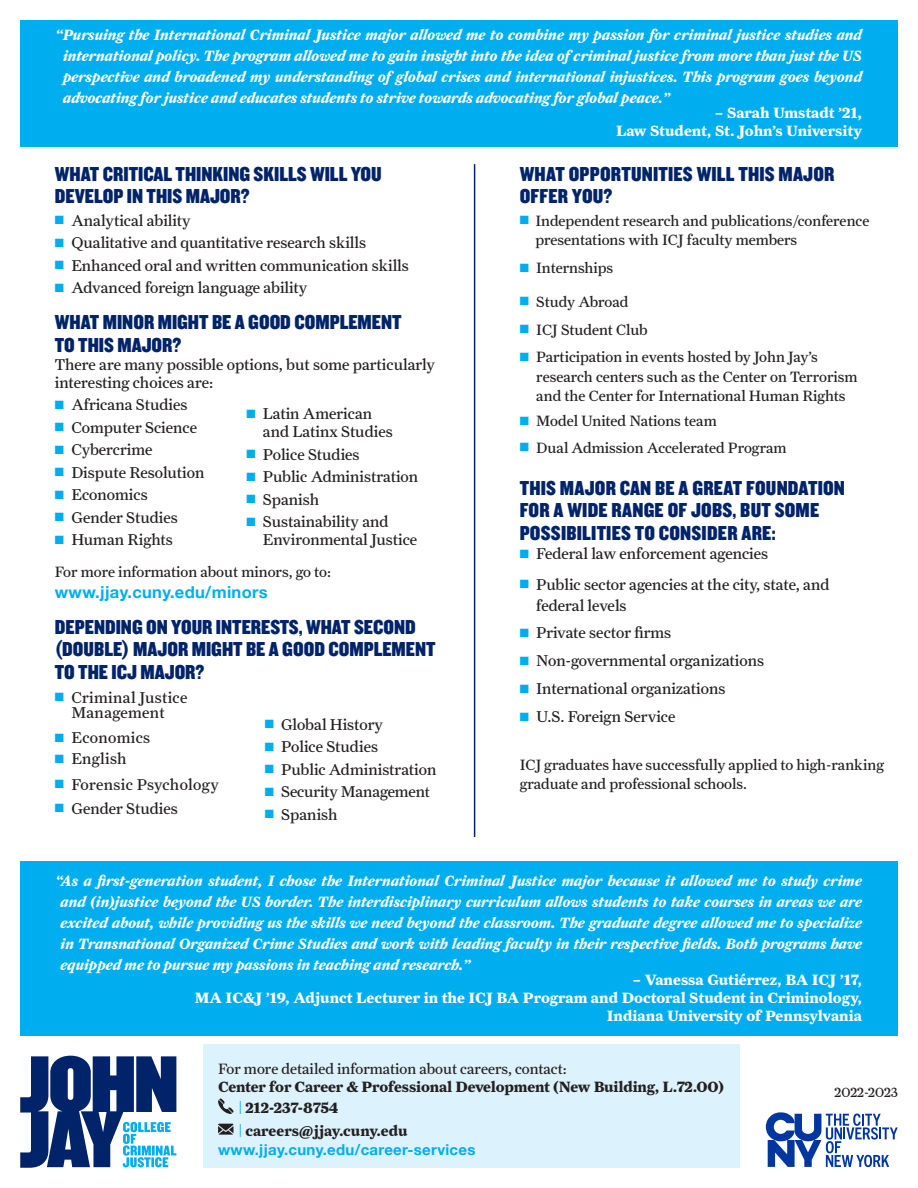
<style>
.page{position:relative;width:918px;height:1188px;background:#fff}
.page>*{position:absolute;margin:0;border:0;box-sizing:border-box;transform-origin:0 0}
.Question_Heads{font:21px/22.5px "Knockout 70 Full Welterwt";color:#002369}
._10_5_pt_Farnham{font:700 16.5px "Helvetica Neue";letter-spacing:.02em;color:#00aeef}
._10_5_pt_Farnham-2{font:15.75px/18px "Farnham Text Regular LF";color:#231f20}
.Question_Heads-2{font:15.75px/18px "Farnham Text Regular LF";color:#231f20}
.Question_Heads-3{font:15.75px/15px "Farnham Text Regular LF";letter-spacing:.02em;color:#231f20;text-align:center}
.t1{font:15px/21px "Farnham Text Bold Ital LF";color:#fff;text-align:justify}
._10_5_pt_Farnham-3{font:15px/19.5px "Farnham Text Regular LF";color:#231f20}
.t2{font:15px/18px "Farnham Text Bold LF";color:#fff;text-align:right}
.t3{font:15px "Farnham Text Bold LF";letter-spacing:-.01em;color:#231f20}
.Question_Heads-4{font:15px/19.5px "Farnham Text Regular LF";color:#231f20}
.t4{font:700 15px "Helvetica Neue";letter-spacing:.02em;color:#00aeef}
.t5{font:13.5px "Farnham Text Regular LF";letter-spacing:.01em;color:#231f20}
.s1{color:#00aeef}
.s2{font-size:15px}
.s3{font-family:"Farnham Text Regular LF";color:#00aeef}
</style>
<div class="page">
<div style="left:20px;top:20px;width:878px;height:127px;background:#00aeef"></div>
<div style="left:20px;top:861px;width:878px;height:175px;background:#00aeef"></div>
<hr style="left:474px;top:164px;width:1px;height:673px;background:#002369">
<div style="left:203px;top:1044px;width:536px;height:124px;background:#dcf2fc"></div>
<svg style="left:766px;top:1112px;width:132px;height:55px"></svg>
<svg style="left:20px;top:1056px;width:156px;height:112px"></svg>
<svg style="left:218px;top:1098px;width:16px;height:16px"></svg>
<svg style="left:218px;top:1124px;width:15px;height:11px"></svg>
<p class="t1" style="left:63px;top:24px;width:801px;text-indent:-7px">“Pursuing the International Criminal Justice major allowed me to combine my passion for criminal justice studies and international policy. The program allowed me to gain insight into the idea of criminal justice from more than just the US perspective and broadened my understanding of global crises and international injustices. This program goes beyond advocating for justice and educates students to strive towards advocating for global peace.”</p>
<p class="t2" style="left:616px;top:103px;width:247px">– Sarah Umstadt ’21,<br>Law Student, St. John’s University</p>
<p class="Question_Heads" style="left:55px;top:162px;width:328px">WHAT CRITICAL THINKING SKILLS WILL YOU<br>DEVELOP IN THIS MAJOR?</p>
<p class="Question_Heads-2" style="left:55px;top:211px;width:137px"><span class="s1">■</span> Analytical ability</p>
<p class="Question_Heads-2" style="left:55px;top:234px;width:313px"><span class="s1">■</span> Qualitative and quantitative research skills</p>
<p class="_10_5_pt_Farnham-2" style="left:55px;top:256px;width:356px"><span class="s1">■</span> Enhanced oral and written communication skills</p>
<p class="_10_5_pt_Farnham-2" style="left:55px;top:279px;width:254px"><span class="s1">■</span> Advanced foreign language ability</p>
<p class="Question_Heads" style="left:55px;top:311px;width:348px">WHAT MINOR MIGHT BE A GOOD COMPLEMENT<br>TO THIS MAJOR?</p>
<p class="Question_Heads-2" style="left:55px;top:355px;width:382px">There are many possible options, but some particularly interesting choices are:</p>
<p class="Question_Heads-2" style="left:55px;top:396px;width:134px"><span class="s1">■</span> Africana Studies</p>
<p class="Question_Heads-2" style="left:55px;top:418px;width:144px"><span class="s1">■</span> Computer Science</p>
<p class="_10_5_pt_Farnham-2" style="left:55px;top:441px;width:99px"><span class="s1">■</span> Cybercrime</p>
<p class="_10_5_pt_Farnham-2" style="left:55px;top:463px;width:151px"><span class="s1">■</span> Dispute Resolution</p>
<p class="_10_5_pt_Farnham-2" style="left:55px;top:486px;width:94px"><span class="s1">■</span> Economics</p>
<p class="_10_5_pt_Farnham-2" style="left:55px;top:508px;width:125px"><span class="s1">■</span> Gender Studies</p>
<p class="_10_5_pt_Farnham-2" style="left:55px;top:531px;width:120px"><span class="s1">■</span> Human Rights</p>
<p class="_10_5_pt_Farnham-3" style="left:55px;top:562px;width:278px">For more information about minors, go to:</p>
<p class="_10_5_pt_Farnham" style="left:55px;top:579px;width:214px">www.jjay.cuny.edu/minors</p>
<p class="Question_Heads" style="left:55px;top:615px;width:382px">DEPENDING ON YOUR INTERESTS, WHAT SECOND (DOUBLE) MAJOR MIGHT BE A GOOD COMPLEMENT<br>TO THE ICJ MAJOR?</p>
<p class="Question_Heads-3" style="left:55px;top:690px;width:134px"><span class="s1">■</span> Criminal Justice<br>Management</p>
<p class="Question_Heads-3" style="left:55px;top:730px;width:97px"><span class="s1">■</span> Economics</p>
<p class="Question_Heads-3" style="left:55px;top:751px;width:73px"><span class="s1">■</span> English</p>
<p class="Question_Heads-3" style="left:55px;top:777px;width:166px"><span class="s1">■</span> Forensic Psychology</p>
<p class="Question_Heads-2" style="left:55px;top:799px;width:125px"><span class="s1">■</span> Gender Studies</p>
<p class="_10_5_pt_Farnham-2" style="left:263px;top:405px;width:131px;text-indent:-17px"><span class="s1">■</span> Latin American and Latinx Studies</p>
<p class="_10_5_pt_Farnham-2" style="left:246px;top:445px;width:115px"><span class="s1">■</span> Police Studies</p>
<p class="_10_5_pt_Farnham-2" style="left:246px;top:468px;width:173px"><span class="s1">■</span> Public Administration</p>
<p class="_10_5_pt_Farnham-2" style="left:246px;top:490px;width:74px"><span class="s1">■</span> Spanish</p>
<p class="_10_5_pt_Farnham-2" style="left:263px;top:513px;width:156px;text-indent:-17px"><span class="s1">■</span> Sustainability and<br>Environmental Justice</p>
<p class="_10_5_pt_Farnham-2" style="left:265px;top:715px;width:120px"><span class="s1">■</span> Global History</p>
<p class="_10_5_pt_Farnham-2" style="left:265px;top:738px;width:115px"><span class="s1">■</span> Police Studies</p>
<p class="_10_5_pt_Farnham-2" style="left:265px;top:760px;width:173px"><span class="s1">■</span> Public Administration</p>
<p class="_10_5_pt_Farnham-2" style="left:265px;top:783px;width:167px"><span class="s1">■</span> Security Managemen<span class="s2">t</span></p>
<p class="_10_5_pt_Farnham-2" style="left:265px;top:805px;width:74px"><span class="s1">■</span> Spanish</p>
<p class="Question_Heads" style="left:520px;top:162px;width:316px">WHAT OPPORTUNITIES WILL THIS MAJOR<br>OFFER YOU?</p>
<p class="Question_Heads-4" style="left:535px;top:211px;width:335px;text-indent:-16px"><span class="s1">■</span> Independent research and publications/conference presentations with ICJ faculty members</p>
<p class="Question_Heads-4" style="left:520px;top:258px;width:95px"><span class="s1">■</span> Internships</p>
<p class="_10_5_pt_Farnham-3" style="left:520px;top:292px;width:110px"><span class="s1">■</span> Study Abroad</p>
<p class="_10_5_pt_Farnham-3" style="left:520px;top:319px;width:129px"><span class="s1">■</span> ICJ Student Club</p>
<p class="_10_5_pt_Farnham-3" style="left:536px;top:347px;width:323px;text-indent:-17px"><span class="s1">■</span> Participation in events hosted by John Jay’s research centers such as the Center on Terrorism and the Center for International Human Rights</p>
<p class="_10_5_pt_Farnham-3" style="left:520px;top:411px;width:199px"><span class="s1">■</span> Model United Nations team</p>
<p class="_10_5_pt_Farnham-3" style="left:520px;top:438px;width:268px"><span class="s1">■</span> Dual Admission Accelerated Program</p>
<p class="Question_Heads" style="left:520px;top:476px;width:327px">THIS MAJOR CAN BE A GREAT FOUNDATION<br>FOR A WIDE RANGE OF JOBS, BUT SOME<br>POSSIBILITIES TO CONSIDER ARE:</p>
<p class="Question_Heads-2" style="left:520px;top:545px;width:250px"><span class="s1">■</span> Federal law enforcement agencies</p>
<p class="_10_5_pt_Farnham-2" style="left:536px;top:573px;width:295px;line-height:21px;text-indent:-17px"><span class="s1">■</span> Public sector agencies at the city, state, and federal levels</p>
<p class="_10_5_pt_Farnham-2" style="left:520px;top:624px;width:153px"><span class="s1">■</span> Private sector firms</p>
<p class="_10_5_pt_Farnham-2" style="left:520px;top:652px;width:246px"><span class="s1">■</span> Non-governmental organizations</p>
<p class="_10_5_pt_Farnham-2" style="left:520px;top:680px;width:207px"><span class="s1">■</span> International organizations</p>
<p class="_10_5_pt_Farnham-2" style="left:520px;top:708px;width:157px"><span class="s1">■</span> U.S. Foreign Service</p>
<p class="_10_5_pt_Farnham-3" style="left:520px;top:754px;width:366px">ICJ graduates have successfully applied to high-ranking graduate and professional schools.</p>
<p class="t1" style="left:61px;top:870px;width:803px;text-indent:-5px">“As a first-generation student, I chose the International Criminal Justice major because it allowed me to study crime and (in)justice beyond the US border. The interdisciplinary curriculum allows students to take courses in areas we are excited about, while providing us the skills we need beyond the classroom. The graduate degree allowed me to specialize in Transnational Organized Crime Studies and work with leading faculty in their respective fields. Both programs have equipped me to pursue my passions in teaching and research.”</p>
<p class="t2" style="left:195px;top:970px;width:669px">– Vanessa Gutiérrez, BA ICJ ’17,<br>MA IC&amp;J ’19, Adjunct Lecturer in the ICJ BA Program and Doctoral Student in Criminology,<br>Indiana University of Pennsylvania</p>
<p class="_10_5_pt_Farnham-3" style="left:218px;top:1059px;width:350px">For more detailed information about careers, contact:</p>
<p class="t3" style="left:218px;top:1078px;width:508px">Center for Career &amp; Professional Development (New Building, L.72.00)</p>
<p class="t3" style="left:239px;top:1099px;width:101px"><span class="s3">|</span> 212-237-8754</p>
<p class="t3" style="left:239px;top:1121px;width:170px"><span class="s3">|</span> careers@jjay.cuny.edu</p>
<p class="t4" style="left:218px;top:1138px;width:259px">www.jjay.cuny.edu/career-services</p>
<p class="t5" style="left:835px;top:1085px;width:65px">2022-2023</p>
</div>
